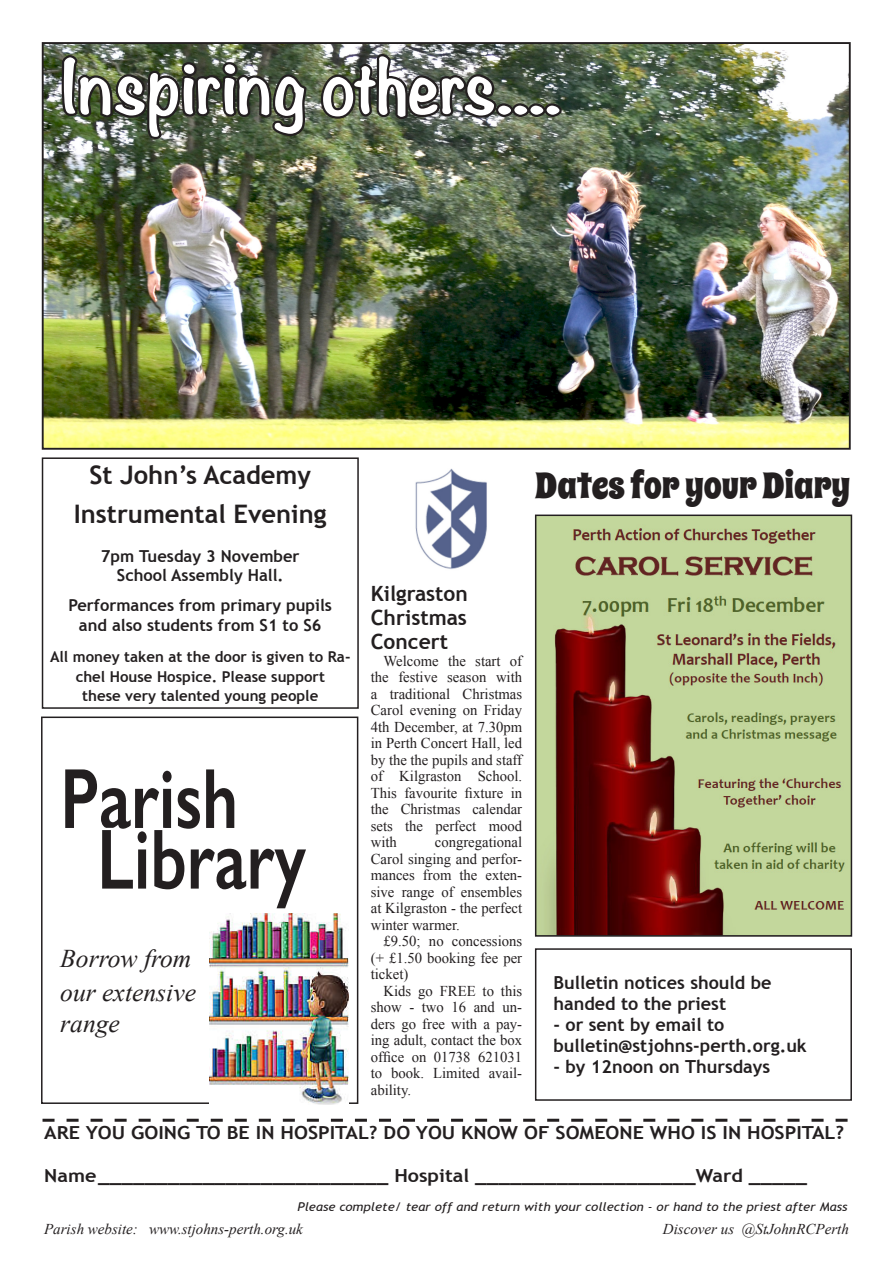
<style>
.page{position:relative;width:893px;height:1263px;background:#fff}
.page>*{position:absolute;margin:0;border:0;box-sizing:border-box;transform-origin:0 0}
.t1{font:600 85.8px "Gill Sans";color:#231f20;scale:.77 1}
.t2{font:700 67.5px "Noteworthy";color:#fff}
.t3{font:36px "Spicy Rice";color:#231f20}
.t4{font:700 25.5px "Trebuchet MS";color:#231f20}
.t5{font:italic 25.5px "Times New Roman";color:#231f20}
.t6{font:700 21px/24px "Trebuchet MS";color:#231f20}
.t7{font:700 18px "Trebuchet MS";color:#231f20;scale:1.1 1}
.t8{font:700 18px "Trebuchet MS";color:#231f20}
.t9{font:700 16.5px "Trebuchet MS";color:#231f20}
.Bulletin{font:15px/16.5px "Times New Roman";color:#231f20;text-align:justify}
.t10{font:700 15px/19.5px "Trebuchet MS";color:#231f20;text-align:center}
.t11{font:italic 15px "Times New Roman";color:#231f20}
.t12{font:italic 12px "Trebuchet MS";color:#231f20;scale:1.1 1}
</style>
<div class="page">
<svg style="left:43px;top:1119px;width:804px;height:3px"></svg>
<img style="left:45px;top:45px;width:803px;height:402px">
<div style="left:42px;top:42px;width:809px;height:408px;border:2px solid #231f20"></div>
<img style="left:58px;top:52px;width:251px;height:89px">
<img style="left:318px;top:50px;width:247px;height:71px">
<img style="left:538px;top:517px;width:311px;height:417px">
<div style="left:535px;top:514px;width:317px;height:423px;border:2px solid #231f20"></div>
<div style="left:535px;top:948px;width:317px;height:153px;border:2px solid #231f20"></div>
<div style="left:41px;top:716px;width:317px;height:388px;border:2px solid #231f20"></div>
<img style="left:209px;top:913px;width:139px;height:191px">
<div style="left:42px;top:457px;width:317px;height:252px;border:2px solid #231f20"></div>
<img style="left:415px;top:468px;width:72px;height:101px">
<p class="t2" style="left:61px;top:27px;width:502px">Inspiring others....</p>
<p class="t4" style="left:89px;top:459px;width:223px">St John’s Academy</p>
<p class="t4" style="left:74px;top:498px;width:254px">Instrumental Evening</p>
<p class="t9" style="left:101px;top:546px;width:200px">7pm Tuesday 3 November</p>
<p class="t9" style="left:117px;top:565px;width:168px">School Assembly Hall.</p>
<p class="t9" style="left:69px;top:595px;width:265px">Performances from primary pupils</p>
<p class="t9" style="left:79px;top:615px;width:244px">and also students from S1 to S6</p>
<p class="t10" style="left:50px;top:647px;width:302px">All money taken at the door is given to Ra&shy;chel House Hospice. Please support</p>
<p class="t10" style="left:82px;top:686px;width:238px">these very talented young people</p>
<p class="t1" style="left:60px;top:747px;width:232px">Parish</p>
<p class="t1" style="left:97px;top:808px;width:273px">Library</p>
<p class="t5" style="left:60px;top:941px;width:133px">Borrow from</p>
<p class="t5" style="left:60px;top:975px;width:137px">our extensive</p>
<p class="t5" style="left:60px;top:1006px;width:61px">range</p>
<p class="t3" style="left:535px;top:461px;width:317px">Dates for your Diary</p>
<p class="t6" style="left:371px;top:582px;width:99px">Kilgraston<br>Christmas</p>
<p class="t6" style="left:371px;top:630px;width:79px">Concert</p>
<p class="Bulletin" style="left:371px;top:652px;width:153px;text-indent:13px">Welcome the start of the festive season with a traditional Christmas Carol evening on Friday 4th December, at 7.30pm in Perth Concert Hall, led by the the pupils and staff of Kilgraston School.<br>This favourite fixture in the Christmas calendar sets the perfect mood with</p>
<p class="Bulletin" style="left:371px;top:834px;width:153px;text-indent:64px">congregational Carol singing and perfor&shy;mances from the exten&shy;sive range of ensembles at Kilgraston - the perfect winter warmer.</p>
<p class="Bulletin" style="left:371px;top:933px;width:153px;text-indent:13px">£9.50; no concessions (+ £1.50 booking fee per ticket)</p>
<p class="Bulletin" style="left:371px;top:982px;width:153px;text-indent:13px">Kids go FREE to this show - two 16 and un&shy;ders go free with a pay&shy;ing adult, contact the box office on 01738 621031 to book. Limited avail&shy;ability.</p>
<p class="t8" style="left:553px;top:971px;width:220px">Bulletin notices should be</p>
<p class="t8" style="left:553px;top:992px;width:174px">handed to the priest</p>
<p class="t8" style="left:553px;top:1013px;width:172px">- or sent by email to</p>
<p class="t8" style="left:553px;top:1034px;width:255px">bulletin@stjohns-perth.org.uk</p>
<p class="t8" style="left:553px;top:1055px;width:218px">- by 12noon on Thursdays</p>
<p class="t7" style="left:44px;top:1121px;width:729px">ARE YOU GOING TO BE IN HOSPITAL? DO YOU KNOW OF SOMEONE WHO IS IN HOSPITAL?</p>
<p class="t7" style="left:44px;top:1164px;width:695px">Name_________________________ Hospital ___________________Ward _____</p>
<p class="t12" style="left:298px;top:1199px;width:501px">Please complete/ tear off and return with your collection - or hand to the priest after Mass</p>
<p class="t11" style="left:44px;top:1219px;width:260px">Parish website: www.stjohns-perth.org.uk</p>
<p class="t11" style="left:663px;top:1219px;width:187px">Discover us @StJohnRCPerth</p>
</div>
